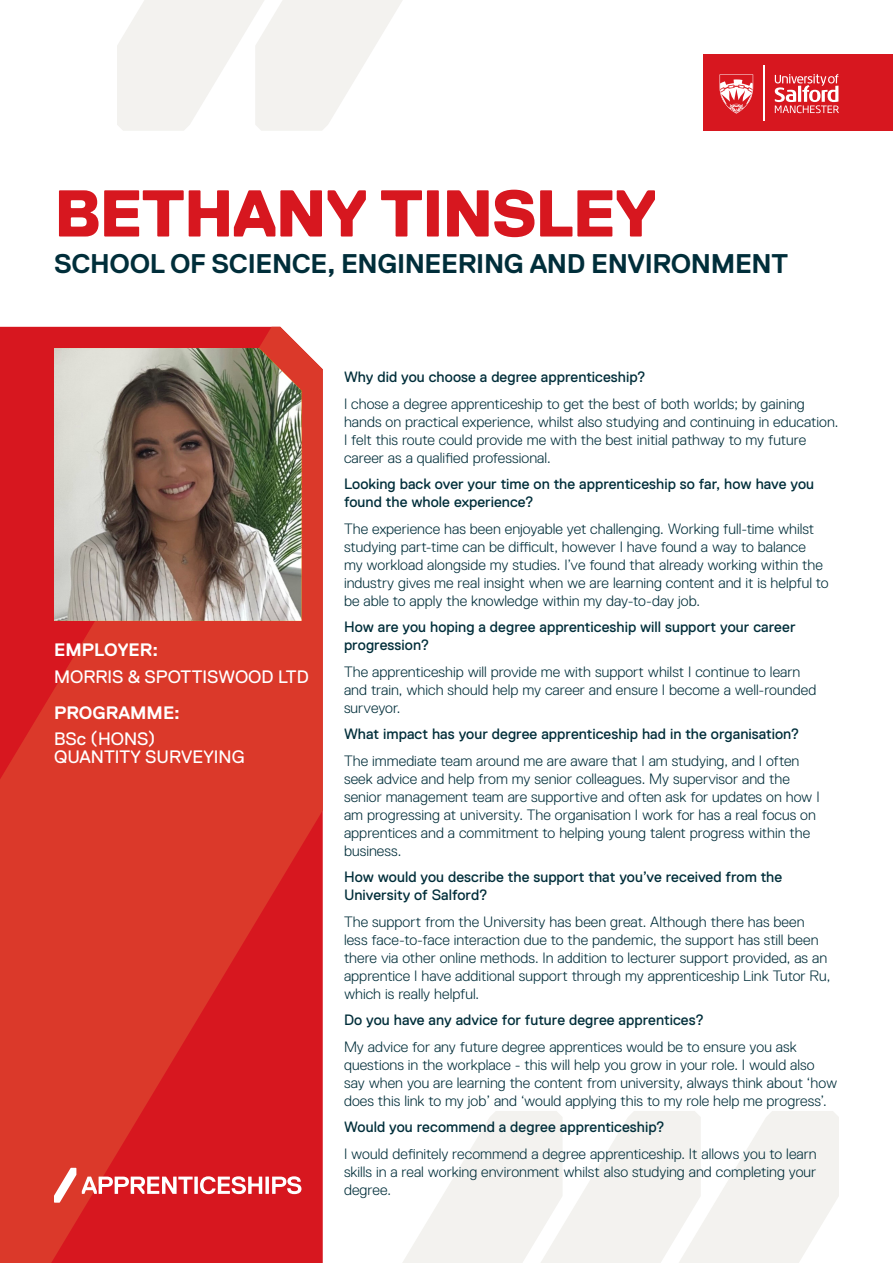
<style>
.page{position:relative;width:893px;height:1263px;background:#fff}
.page>*{position:absolute;margin:0;border:0;box-sizing:border-box;transform-origin:0 0}
.t1{font:800 66px "Replica Pro";letter-spacing:-.015em;color:#d7171f}
.t2{font:700 27px "Replica Pro";letter-spacing:-.015em;color:#002e3a}
.Body_text{font:18px/18px "Replica Pro";color:#fff}
.Body_text-2{font:700 18px "Replica Pro";color:#fff}
.t3{font:300 15px/18px "Replica Pro";color:#002e3a}
.t4{font:15px/18px "Replica Pro";color:#002e3a}
</style>
<div class="page">
<svg style="left:0;top:327px;width:323px;height:936px;background:#d92d26"></svg>
<div style="left:703px;top:54px;width:190px;height:77px;background:#d7171f"></div>
<svg style="left:775px;top:74px;width:64px;height:39px"></svg>
<hr style="left:764px;top:66px;width:1px;height:55px;background:#fff">
<svg style="left:720px;top:74px;width:33px;height:40px"></svg>
<img style="left:54px;top:348px;width:247px;height:273px">
<svg style="left:403px;top:1111px;width:436px;height:152px"></svg>
<svg style="left:117px;top:0;width:285px;height:131px"></svg>
<svg style="left:82px;top:1176px;width:219px;height:18px"></svg>
<svg style="left:54px;top:1168px;width:22px;height:35px"></svg>
<p class="t1" style="left:54px;top:177px;width:604px">BETHANY TINSLEY</p>
<p class="t2" style="left:54px;top:248px;width:735px">SCHOOL OF SCIENCE, ENGINEERING AND ENVIRONMENT</p>
<p class="Body_text-2" style="left:54px;top:640px;width:106px">EMPLOYER:</p>
<p class="Body_text" style="left:54px;top:667px;width:256px">MORRIS &amp; SPOTTISWOOD LTD</p>
<p class="Body_text-2" style="left:54px;top:702px;width:127px">PROGRAMME:</p>
<p class="Body_text" style="left:54px;top:730px;width:192px">BSc (HONS)<br>QUANTITY SURVEYING</p>
<p class="t4" style="left:344px;top:368px;width:303px">Why did you choose a degree apprenticeship?</p>
<p class="t3" style="left:344px;top:394px;width:496px">I chose a degree apprenticeship to get the best of both worlds; by gaining hands on practical experience, whilst also studying and continuing in education.<br>I felt this route could provide me with the best initial pathway to my future career as a qualified professional.</p>
<p class="t4" style="left:344px;top:475px;width:472px">Looking back over your time on the apprenticeship so far, how have you found the whole experience?</p>
<p class="t3" style="left:344px;top:519px;width:486px">The experience has been enjoyable yet challenging. Working full-time whilst studying part-time can be difficult, however I have found a way to balance<br>my workload alongside my studies. I’ve found that already working within the industry gives me real insight when we are learning content and it is helpful to be able to apply the knowledge within my day-to-day job.</p>
<p class="t4" style="left:344px;top:618px;width:453px">How are you hoping a degree apprenticeship will support your career progression?</p>
<p class="t3" style="left:344px;top:662px;width:474px">The apprenticeship will provide me with support whilst I continue to learn and train, which should help my career and ensure I become a well-rounded surveyor.</p>
<p class="t4" style="left:344px;top:725px;width:457px">What impact has your degree apprenticeship had in the organisation?</p>
<p class="t3" style="left:344px;top:751px;width:477px">The immediate team around me are aware that I am studying, and I often seek advice and help from my senior colleagues. My supervisor and the senior management team are supportive and often ask for updates on how I am progressing at university. The organisation I work for has a real focus on apprentices and a commitment to helping young talent progress within the business.</p>
<p class="t4" style="left:344px;top:868px;width:440px">How would you describe the support that you’ve received from the<br>University of Salford?</p>
<p class="t3" style="left:344px;top:912px;width:488px">The support from the University has been great. Although there has been less face-to-face interaction due to the pandemic, the support has still been there via other online methods. In addition to lecturer support provided, as an apprentice I have additional support through my apprenticeship Link Tutor Ru, which is really helpful.</p>
<p class="t4" style="left:344px;top:1011px;width:361px">Do you have any advice for future degree apprentices?</p>
<p class="t3" style="left:344px;top:1037px;width:495px">My advice for any future degree apprentices would be to ensure you ask questions in the workplace - this will help you grow in your role. I would also say when you are learning the content from university, always think about ‘how does this link to my job’ and ‘would applying this to my role help me progress’.</p>
<p class="t4" style="left:344px;top:1118px;width:322px">Would you recommend a degree apprenticeship?</p>
<p class="t3" style="left:344px;top:1144px;width:474px;text-align:justify">I would definitely recommend a degree apprenticeship. It allows you to learn skills in a real working environment whilst also studying and completing your degree.</p>
</div>
